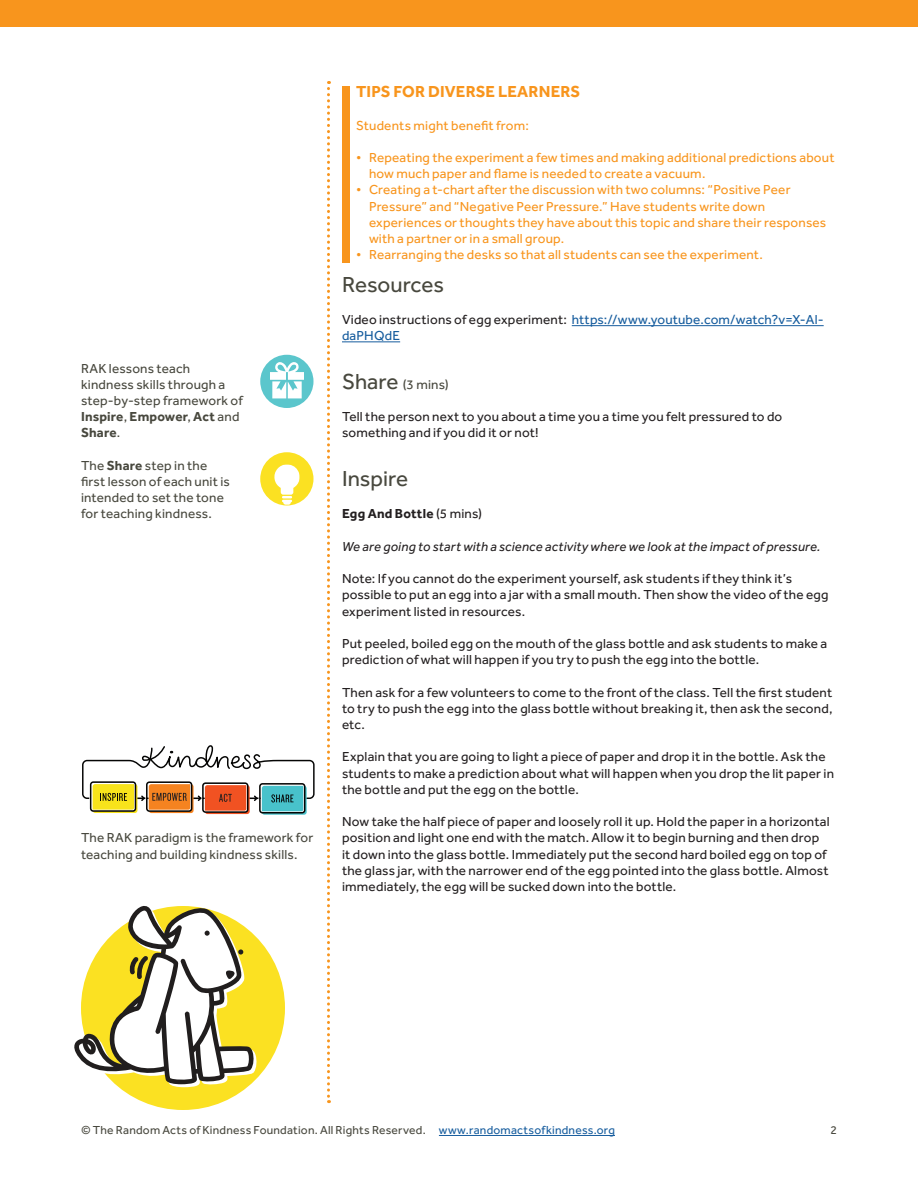
<style>
.page{position:relative;width:918px;height:1188px;background:#fff}
.page>*{position:absolute;margin:0;border:0;box-sizing:border-box;transform-origin:0 0}
.Subheadline{font:22.5px "Effra";letter-spacing:-.005em;color:#48483e}
.Tips_for_diverse_lea{font:700 16.5px "Effra";letter-spacing:.005em;color:#f8951d}
.t1{font:13.5px/16.2px "Effra";letter-spacing:.015em;color:#231f20}
.Tips_text{font:13.5px/16.2px "Effra";letter-spacing:.015em;color:#f8951d}
.Sidebar_Text{font:13.5px/16.2px "Effra";letter-spacing:.015em;color:#48483e}
.t2{font:13.5px/16.2px "Effra";letter-spacing:.015em;color:#175d9e}
.t3{font:italic 13.5px "Effra";letter-spacing:.015em;color:#231f20}
.t4{font:700 13.5px "Effra";letter-spacing:.015em;color:#231f20}
.t5{font:12px "Effra";letter-spacing:.02em;color:#48483e}
.s1{font-weight:700}
.s2{color:#231f20}
.s3{font-size:22.5px}
.s4{font-weight:400}
.s5{color:#175d9e}
</style>
<div class="page">
<hr style="left:439px;top:1135px;width:176px;height:1px;background:#175d9e">
<div style="left:81px;top:906px;width:204px;height:204px;background:#fbe122;border-radius:50%"></div>
<hr style="left:572px;top:325px;width:252px;height:1px;background:#175d9e">
<hr style="left:342px;top:342px;width:58px;height:1px;background:#175d9e">
<div style="left:260px;top:452px;width:54px;height:54px;background:#fbe122;border-radius:50%"></div>
<svg style="left:274px;top:464px;width:26px;height:41px"></svg>
<svg style="left:327px;top:81px;width:3px;height:1022px"></svg>
<div style="left:0;top:0;width:918px;height:27px;background:#f8951d"></div>
<svg style="left:74px;top:906px;width:182px;height:181px"></svg>
<div style="left:342px;top:86px;width:7px;height:176px;background:#f8951d"></div>
<div style="left:260px;top:355px;width:54px;height:53px;background:#5bc6cc;border-radius:50%"></div>
<svg style="left:270px;top:362px;width:34px;height:36px"></svg>
<div style="left:149px;top:784px;width:45px;height:29px;background:#f58320;border-radius:3px"></div>
<div style="left:145px;top:781px;width:47px;height:30px;border:2px solid #fff;border-radius:3px"></div>
<div style="left:146px;top:781px;width:46px;height:31px;border:2px solid #050504;border-radius:3px"></div>
<div style="left:205px;top:785px;width:45px;height:29px;background:#f15222;border-radius:3px"></div>
<div style="left:201px;top:782px;width:47px;height:30px;border:2px solid #fff;border-radius:3px"></div>
<div style="left:202px;top:782px;width:46px;height:31px;border:2px solid #050504;border-radius:3px"></div>
<div style="left:262px;top:786px;width:45px;height:29px;background:#48c2cb;border-radius:3px"></div>
<div style="left:258px;top:782px;width:47px;height:31px;border:2px solid #fff;border-radius:3px"></div>
<div style="left:259px;top:783px;width:46px;height:31px;border:2px solid #050504;border-radius:3px"></div>
<div style="left:93px;top:784px;width:44px;height:29px;background:#f8e31b;border-radius:3px"></div>
<div style="left:89px;top:781px;width:47px;height:30px;border:2px solid #fff;border-radius:3px"></div>
<div style="left:90px;top:781px;width:46px;height:31px;border:2px solid #050504;border-radius:3px"></div>
<svg style="left:82px;top:745px;width:233px;height:58px"></svg>
<p class="Sidebar_Text" style="left:81px;top:360px;width:163px">RAK lessons teach kindness skills through a step-by-step framework of<br><span class="s1">Inspire</span>, <span class="s1">Empower</span>, <span class="s1">Act</span> and<br><span class="s1">Share</span>.</p>
<p class="Sidebar_Text" style="left:81px;top:457px;width:150px">The <span class="s1">Share</span> step in the first lesson of each unit is intended to set the tone for teaching kindness.</p>
<p class="Sidebar_Text" style="left:81px;top:830px;width:234px">The RAK paradigm is the framework for teaching and building kindness skills.</p>
<p class="Tips_for_diverse_lea" style="left:356px;top:82px;width:226px">TIPS FOR DIVERSE LEARNERS</p>
<p class="Tips_text" style="left:356px;top:117px;width:174px">Students might benefit from:</p>
<p class="Tips_text" style="left:369px;top:149px;width:467px;text-indent:-13px">• Repeating the experiment a few times and making additional predictions about how much paper and flame is needed to create a vacuum.</p>
<p class="Tips_text" style="left:369px;top:182px;width:459px;text-indent:-13px">• Creating a t-chart after the discussion with two columns: “Positive Peer Pressure” and “Negative Peer Pressure.” Have students write down experiences or thoughts they have about this topic and share their responses with a partner or in a small group.</p>
<p class="Tips_text" style="left:356px;top:246px;width:408px">• Rearranging the desks so that all students can see the experiment.</p>
<p class="Subheadline" style="left:342px;top:271px;width:104px">Resources</p>
<p class="t2" style="left:342px;top:311px;width:483px"><span class="s2">Video instructions of egg experiment:</span> https://www.youtube.com/watch?v=X-Al&shy;daPHQdE</p>
<p class="Sidebar_Text" style="left:342px;top:376px;width:108px"><span class="s3">Share</span> (3 mins)</p>
<p class="t1" style="left:342px;top:408px;width:442px">Tell the person next to you about a time you a time you felt pressured to do something and if you did it or not!</p>
<p class="Subheadline" style="left:342px;top:465px;width:68px">Inspire</p>
<p class="t4" style="left:342px;top:506px;width:142px">Egg And Bottle <span class="s4">(5 mins)</span></p>
<p class="t3" style="left:342px;top:538px;width:480px">We are going to start with a science activity where we look at the impact of pressure.</p>
<p class="t1" style="left:342px;top:570px;width:488px">Note: If you cannot do the experiment yourself, ask students if they think it’s possible to put an egg into a jar with a small mouth. Then show the video of the egg experiment listed in resources.</p>
<p class="t1" style="left:342px;top:635px;width:487px">Put peeled, boiled egg on the mouth of the glass bottle and ask students to make a prediction of what will happen if you try to push the egg into the bottle.</p>
<p class="t1" style="left:342px;top:684px;width:492px;text-align:justify">Then ask for a few volunteers to come to the front of the class. Tell the first student to try to push the egg into the glass bottle without breaking it, then ask the second, etc.</p>
<p class="t1" style="left:342px;top:749px;width:494px">Explain that you are going to light a piece of paper and drop it in the bottle. Ask the students to make a prediction about what will happen when you drop the lit paper in the bottle and put the egg on the bottle.</p>
<p class="t1" style="left:342px;top:813px;width:489px">Now take the half piece of paper and loosely roll it up. Hold the paper in a horizontal position and light one end with the match. Allow it to begin burning and then drop it down into the glass bottle. Immediately put the second hard boiled egg on top of the glass jar, with the narrower end of the egg pointed into the glass bottle. Almost immediately, the egg will be sucked down into the bottle.</p>
<p class="t5" style="left:81px;top:1123px;width:535px">© The Random Acts of Kindness Foundation. All Rights Reserved. <span class="s5">www.randomactsofkindness.org</span></p>
<p class="t5" style="left:830px;top:1123px;width:8px">2</p>
</div>
